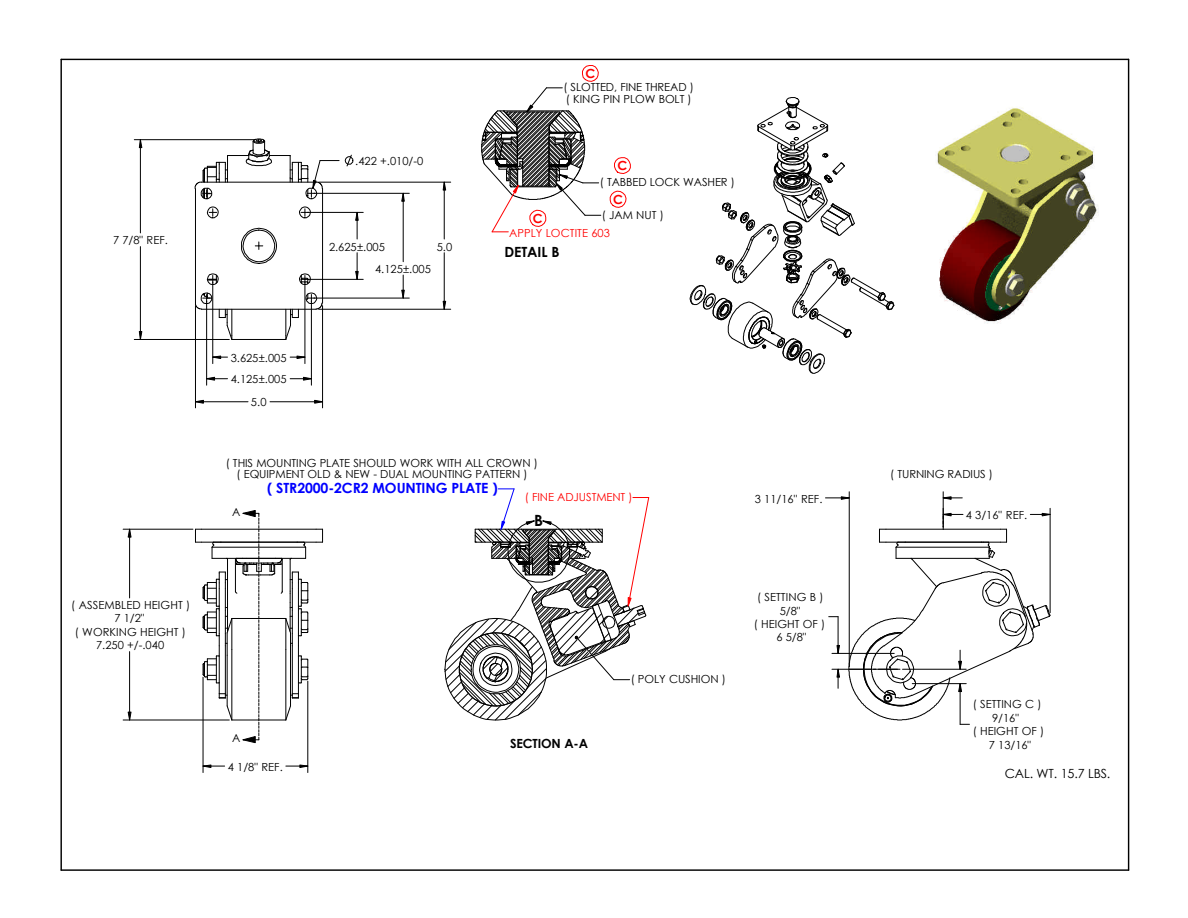
<style>
.page{position:relative;width:1188px;height:918px;background:#fff}
.page>*{position:absolute;margin:0;border:0;box-sizing:border-box;transform-origin:0 0}
.t1{font:700 15.45px "Century Gothic";color:#000}
.t2{font:700 14.1px "Century Gothic";letter-spacing:-.01em;color:#00f}
.t3{font:700 14.1px "Century Gothic";letter-spacing:-.005em;color:#000}
.t4{font:12.6px "Century Gothic";letter-spacing:-.01em;color:#000}
.t5{font:700 12.6px "Century Gothic";letter-spacing:-.01em;color:#000}
.t6{font:700 12.6px "Century Gothic";color:#f00}
.t7{font:11.1px/13.5px "Century Gothic";letter-spacing:-.005em;color:#000;text-align:center}
.t8{font:11.1px "Century Gothic";color:#f00}
</style>
<div class="page">
<img style="left:60px;top:58px;width:1070px;height:813px">
<hr style="left:1128px;top:59px;width:1px;height:811px;background:#000">
<hr style="left:61px;top:869px;width:1068px;height:2px;background:#000">
<hr style="left:60px;top:59px;width:2px;height:811px;background:#000">
<hr style="left:61px;top:59px;width:1068px;height:1px;background:#000">
<hr style="left:202px;top:529px;width:114px;height:1px;background:#000">
<hr style="left:202px;top:542px;width:114px;height:1px;background:#000">
<svg style="left:316px;top:529px;width:7px;height:14px"></svg>
<hr style="left:232px;top:339px;width:54px;height:1px;background:#000">
<svg style="left:219px;top:310px;width:14px;height:30px"></svg>
<svg style="left:285px;top:310px;width:14px;height:30px"></svg>
<hr style="left:202px;top:309px;width:114px;height:1px;background:#000">
<hr style="left:322px;top:189px;width:1px;height:114px;background:#000">
<hr style="left:195px;top:189px;width:1px;height:114px;background:#000">
<svg style="left:689px;top:97px;width:206px;height:277px"></svg>
<hr style="left:849px;top:492px;width:1px;height:175px;background:#000">
<hr style="left:943px;top:492px;width:1px;height:35px;background:#000">
<svg style="left:825px;top:496px;width:25px;height:4px"></svg>
<svg style="left:942px;top:496px;width:20px;height:4px"></svg>
<hr style="left:203px;top:677px;width:1px;height:96px;background:#000">
<hr style="left:307px;top:681px;width:1px;height:92px;background:#000">
<hr style="left:123px;top:529px;width:70px;height:1px;background:#000">
<hr style="left:123px;top:720px;width:106px;height:1px;background:#000">
<hr style="left:129px;top:529px;width:1px;height:69px;background:#000">
<hr style="left:129px;top:652px;width:1px;height:68px;background:#000">
<svg style="left:202px;top:764px;width:23px;height:4px"></svg>
<svg style="left:286px;top:764px;width:23px;height:4px"></svg>
<svg style="left:127px;top:528px;width:5px;height:10px"></svg>
<svg style="left:127px;top:711px;width:5px;height:10px"></svg>
<svg style="left:195px;top:510px;width:114px;height:234px"></svg>
<svg style="left:444px;top:488px;width:206px;height:233px"></svg>
<hr style="left:832px;top:653px;width:62px;height:1px;background:#000">
<hr style="left:832px;top:669px;width:65px;height:1px;background:#000">
<hr style="left:838px;top:617px;width:1px;height:36px;background:#000">
<svg style="left:836px;top:645px;width:4px;height:9px"></svg>
<svg style="left:836px;top:668px;width:4px;height:20px"></svg>
<svg style="left:848px;top:508px;width:203px;height:217px"></svg>
<svg style="left:207px;top:273px;width:12px;height:12px"></svg>
<svg style="left:207px;top:206px;width:12px;height:13px"></svg>
<svg style="left:299px;top:206px;width:12px;height:13px"></svg>
<svg style="left:299px;top:273px;width:12px;height:12px"></svg>
<svg style="left:306px;top:292px;width:17px;height:18px"></svg>
<svg style="left:195px;top:292px;width:17px;height:18px"></svg>
<svg style="left:241px;top:227px;width:36px;height:37px"></svg>
<hr style="left:311px;top:301px;width:1px;height:84px;background:#000">
<hr style="left:212px;top:282px;width:1px;height:82px;background:#000">
<hr style="left:305px;top:282px;width:1px;height:82px;background:#000">
<hr style="left:140px;top:140px;width:1px;height:93px;background:#000">
<hr style="left:140px;top:247px;width:1px;height:92px;background:#000">
<hr style="left:134px;top:339px;width:95px;height:1px;background:#000">
<hr style="left:134px;top:139px;width:122px;height:1px;background:#000">
<hr style="left:444px;top:253px;width:1px;height:56px;background:#000">
<hr style="left:444px;top:182px;width:1px;height:57px;background:#000">
<hr style="left:319px;top:309px;width:132px;height:1px;background:#000">
<hr style="left:319px;top:182px;width:132px;height:1px;background:#000">
<hr style="left:195px;top:401px;width:53px;height:1px;background:#000">
<hr style="left:270px;top:401px;width:53px;height:1px;background:#000">
<hr style="left:195px;top:306px;width:1px;height:102px;background:#000">
<hr style="left:322px;top:306px;width:1px;height:102px;background:#000">
<hr style="left:403px;top:193px;width:1px;height:69px;background:#000">
<hr style="left:314px;top:298px;width:95px;height:1px;background:#000">
<hr style="left:314px;top:193px;width:95px;height:1px;background:#000">
<hr style="left:307px;top:279px;width:56px;height:1px;background:#000">
<hr style="left:307px;top:212px;width:56px;height:1px;background:#000">
<hr style="left:206px;top:301px;width:1px;height:84px;background:#000">
<svg style="left:290px;top:355px;width:16px;height:4px"></svg>
<svg style="left:138px;top:331px;width:5px;height:8px"></svg>
<svg style="left:138px;top:139px;width:5px;height:9px"></svg>
<svg style="left:290px;top:376px;width:22px;height:5px"></svg>
<svg style="left:442px;top:301px;width:5px;height:9px"></svg>
<svg style="left:442px;top:181px;width:5px;height:10px"></svg>
<svg style="left:196px;top:399px;width:8px;height:5px"></svg>
<svg style="left:314px;top:399px;width:9px;height:5px"></svg>
<svg style="left:401px;top:275px;width:4px;height:24px"></svg>
<svg style="left:401px;top:192px;width:4px;height:10px"></svg>
<svg style="left:355px;top:253px;width:4px;height:27px"></svg>
<svg style="left:355px;top:212px;width:4px;height:27px"></svg>
<svg style="left:206px;top:376px;width:22px;height:5px"></svg>
<svg style="left:212px;top:355px;width:16px;height:4px"></svg>
<svg style="left:194px;top:138px;width:160px;height:61px"></svg>
<svg style="left:609px;top:190px;width:18px;height:18px"></svg>
<svg style="left:614px;top:157px;width:17px;height:17px"></svg>
<svg style="left:481px;top:65px;width:120px;height:168px"></svg>
<p class="t7" style="left:113px;top:234px;width:56px">7 7/8" REF.</p>
<p class="t7" style="left:71px;top:598px;width:120px">( ASSEMBLED HEIGHT )</p>
<p class="t7" style="left:75px;top:612px;width:113px">7 1/2"<br>( WORKING HEIGHT )<br>7.250 +/-.040</p>
<p class="t6" style="left:585px;top:66px;width:11px">C</p>
<p class="t7" style="left:566px;top:92px;width:127px">( KING PIN PLOW BOLT )</p>
<p class="t7" style="left:563px;top:81px;width:132px">( SLOTTED, FINE THREAD )</p>
<p class="t7" style="left:355px;top:154px;width:69px">.422 +.010/-0</p>
<p class="t6" style="left:617px;top:158px;width:11px">C</p>
<p class="t7" style="left:600px;top:176px;width:137px">( TABBED LOCK WASHER )</p>
<p class="t6" style="left:613px;top:192px;width:11px">C</p>
<p class="t7" style="left:602px;top:208px;width:63px">( JAM NUT )</p>
<p class="t6" style="left:533px;top:211px;width:11px">C</p>
<p class="t8" style="left:509px;top:226px;width:102px">APPLY LOCTITE 603</p>
<p class="t7" style="left:329px;top:240px;width:57px">2.625±.005</p>
<p class="t7" style="left:437px;top:240px;width:17px">5.0</p>
<p class="t3" style="left:504px;top:243px;width:57px">DETAIL B</p>
<p class="t7" style="left:375px;top:262px;width:57px">4.125±.005</p>
<p class="t7" style="left:231px;top:351px;width:57px">3.625±.005</p>
<p class="t7" style="left:231px;top:372px;width:57px">4.125±.005</p>
<p class="t7" style="left:251px;top:396px;width:17px">5.0</p>
<p class="t7" style="left:226px;top:457px;width:314px;line-height:11.1px">( THIS MOUNTING PLATE SHOULD WORK WITH ALL CROWN ) ( EQUIPMENT OLD &amp; NEW - DUAL MOUNTING PATTERN )</p>
<p class="t2" style="left:267px;top:479px;width:232px">( STR2000-2CR2 MOUNTING PLATE )</p>
<p class="t8" style="left:525px;top:490px;width:109px">( FINE ADJUSTMENT )</p>
<p class="t7" style="left:232px;top:505px;width:10px">A</p>
<p class="t7" style="left:232px;top:731px;width:10px">A</p>
<p class="t7" style="left:228px;top:760px;width:56px">4 1/8" REF.</p>
<h1 class="t1" style="left:534px;top:511px;width:10px">B</h1>
<p class="t5" style="left:510px;top:736px;width:79px">SECTION A-A</p>
<p class="t7" style="left:631px;top:672px;width:97px">( POLY CUSHION )</p>
<p class="t7" style="left:755px;top:492px;width:69px">3 11/16" REF.</p>
<p class="t7" style="left:757px;top:590px;width:68px">( SETTING B )</p>
<p class="t7" style="left:754px;top:604px;width:73px">5/8"<br>( HEIGHT OF )<br>6 5/8"</p>
<p class="t7" style="left:890px;top:468px;width:104px">( TURNING RADIUS )</p>
<p class="t7" style="left:966px;top:508px;width:63px">4 3/16" REF.</p>
<p class="t7" style="left:973px;top:698px;width:73px">( SETTING C )<br>9/16"<br>( HEIGHT OF )</p>
<p class="t7" style="left:989px;top:738px;width:44px">7 13/16"</p>
<p class="t4" style="left:1005px;top:766px;width:107px">CAL. WT. 15.7 LBS.</p>
</div>
